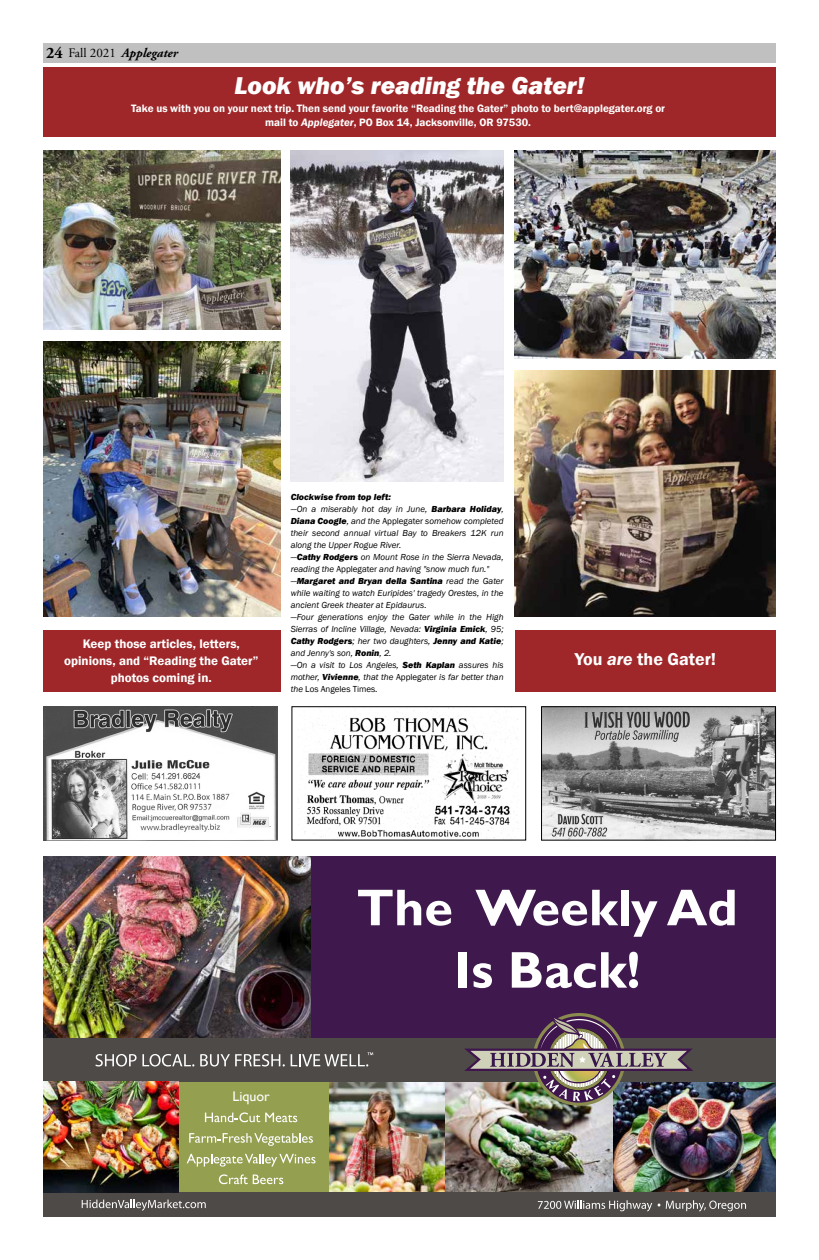
<style>
.page{position:relative;width:819px;height:1260px;background:#fff}
.page>*{position:absolute;margin:0;border:0;box-sizing:border-box;transform-origin:0 0}
.t1{font:700 52px/62.4px "Gill Sans";color:#fff;text-align:center}
.t2{font:italic 800 25px "Franklin Gothic";color:#fff}
.t3{font:600 17.6px "Franklin Gothic";color:#fff}
.t4{font:14px "Gill Sans";color:#fff}
.t5{font:italic 700 13px "Adobe Garamond Pro";color:#000}
.t6{font:600 12.7px/17px "Franklin Gothic";color:#fff;text-align:center}
.t7{font:600 11px/14px "Franklin Gothic";color:#fff;text-align:center}
.t8{font:italic 9px/12px "Franklin Gothic";color:#000}
.s1{font-style:normal;font-size:16px}
.s2{font-weight:400;font-style:normal}
.s3{font-style:italic}
.s4{font-weight:800}
.s5{font-style:normal}
</style>
<div class="page">
<div style="left:43px;top:43px;width:733px;height:20px;background:#c0c0c0"></div>
<div style="left:43px;top:67px;width:733px;height:70px;background:#9f2729"></div>
<div style="left:515px;top:630px;width:261px;height:62px;background:#9f2729"></div>
<img style="left:43px;top:857px;width:269px;height:181px">
<img style="left:613px;top:1082px;width:163px;height:110px">
<img style="left:329px;top:1082px;width:116px;height:110px">
<div style="left:312px;top:857px;width:464px;height:181px;background:#3f194d"></div>
<img style="left:445px;top:1082px;width:168px;height:110px">
<div style="left:170px;top:1082px;width:159px;height:111px;background:#949f50"></div>
<div style="left:43px;top:1192px;width:733px;height:25px;background:#4d4a48"></div>
<svg style="left:82px;top:1200px;width:124px;height:11px"></svg>
<svg style="left:538px;top:1200px;width:114px;height:11px"></svg>
<svg style="left:666px;top:1200px;width:80px;height:11px"></svg>
<svg style="left:205px;top:1112px;width:92px;height:10px"></svg>
<svg style="left:189px;top:1133px;width:124px;height:13px"></svg>
<svg style="left:187px;top:1154px;width:129px;height:13px"></svg>
<svg style="left:219px;top:1174px;width:64px;height:10px"></svg>
<div style="left:43px;top:1038px;width:733px;height:44px;background:#4d4a48"></div>
<img style="left:43px;top:1082px;width:135px;height:110px">
<img style="left:461px;top:1014px;width:235px;height:87px">
<svg style="left:95px;top:1054px;width:99px;height:13px"></svg>
<svg style="left:200px;top:1054px;width:85px;height:13px"></svg>
<svg style="left:291px;top:1052px;width:82px;height:15px"></svg>
<img style="left:43px;top:150px;width:238px;height:179px">
<img style="left:291px;top:150px;width:213px;height:331px">
<img style="left:43px;top:342px;width:238px;height:275px">
<img style="left:514px;top:151px;width:262px;height:207px">
<img style="left:514px;top:371px;width:262px;height:246px">
<img style="left:302px;top:708px;width:216px;height:130px">
<div style="left:292px;top:706px;width:234px;height:134px;border:1px solid #000"></div>
<img style="left:44px;top:707px;width:234px;height:134px">
<img style="left:543px;top:708px;width:231px;height:130px">
<div style="left:541px;top:706px;width:235px;height:134px;border:1px solid #000"></div>
<div style="left:43px;top:630px;width:238px;height:62px;background:#9f2729"></div>
<h3 class="t5" style="left:46px;top:45px;width:133px"><span class="s1">24</span> <span class="s2">Fall 2021</span> Applegater</h3>
<h2 class="t2" style="left:234px;top:69px;width:352px">Look who’s reading the Gater!</h2>
<p class="t7" style="left:131px;top:102px;width:535px">Take us with you on your next trip. Then send your favorite “Reading the Gater” photo to bert@applegater.org or mail to <span class="s3">Applegater</span>, PO Box 14, Jacksonville, OR 97530.</p>
<h3 class="t6" style="left:64px;top:636px;width:196px">Keep those articles, letters, opinions, and “Reading the Gater” photos coming in.</h3>
<p class="t8" style="left:291px;top:491px;width:214px"><span class="s4">Clockwise from top left:<br></span>—On a miserably hot day in June, <span class="s4">Barbara Holiday</span>, <span class="s4">Diana Coogle</span>, and the <span class="s5">Applegater</span> somehow completed their second annual virtual Bay to Breakers 12K run along the Upper Rogue River.<br>—<span class="s4">Cathy Rodgers</span> on Mount Rose in the Sierra Nevada, reading the <span class="s5">Applegater</span> and having "snow much fun." —<span class="s4">Margaret and Bryan della Santina</span> read the Gater while waiting to watch Euripides' tragedy Orestes, in the ancient Greek theater at Epidaurus.<br>—Four generations enjoy the Gater while in the High Sierras of Incline Village, Nevada: <span class="s4">Virginia Emick</span>, 95; <span class="s4">Cathy Rodgers</span>; her two daughters, <span class="s4">Jenny and Katie</span>; and Jenny's son, <span class="s4">Ronin</span>, 2.<br>—On a visit to Los Angeles, <span class="s4">Seth Kaplan</span> assures his mother, <span class="s4">Vivienne</span>, that the <span class="s5">Applegater</span> is far better than the <span class="s5">Los Angeles Times</span>.</p>
<h3 class="t3" style="left:575px;top:648px;width:143px">You <span class="s3">are</span> the Gater!</h3>
<h3 class="t4" style="left:232px;top:1088px;width:39px">Liquor</h3>
<h1 class="t1" style="left:357px;top:878px;width:383px">The Weekly Ad<br>Is Back!</h1>
</div>
